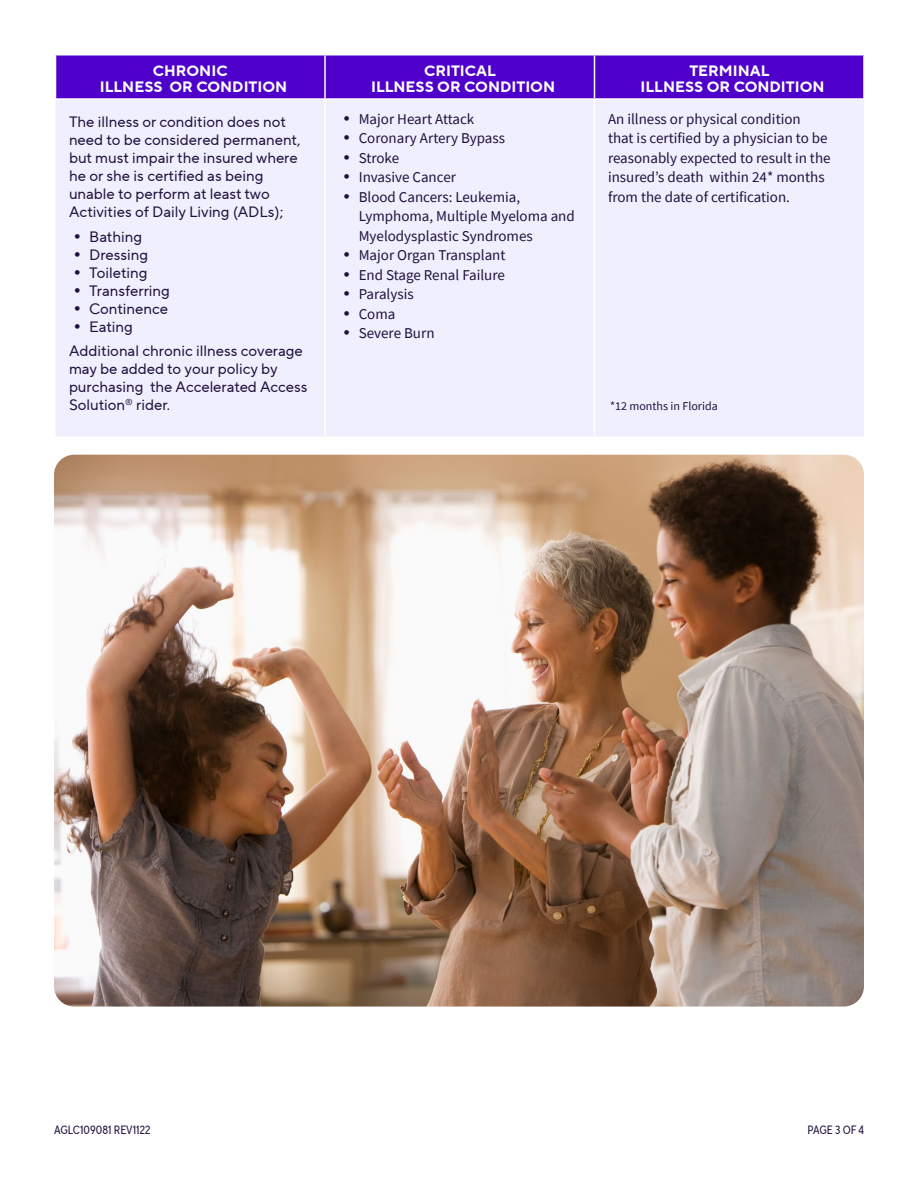
<style>
.page{position:relative;width:918px;height:1188px;background:#fff}
.page>*{position:absolute;margin:0;border:0;box-sizing:border-box;transform-origin:0 0}
.t1{font:15px/19.5px "Source Sans Pro";color:#20113e}
.t2{font:15px/18px "TT Norms Pro";color:#20113e}
.t3{font:700 15px/16.5px "TT Norms Pro";color:#fff;text-align:center}
.t4{font:12px "TT Norms Pro Cond";color:#20113e}
.t5{font:12px "Source Sans Pro";color:#20113e}
.s1{font-family:"Futura PT";font-size:16.5px}
</style>
<div class="page">
<img style="left:54px;top:455px;width:810px;height:552px">
<div style="left:56px;top:56px;width:807px;height:42px;background:#4f00ca"></div>
<div style="left:56px;top:100px;width:808px;height:336px;background:#f0effd"></div>
<hr style="left:324px;top:56px;width:2px;height:42px;background:#fff">
<hr style="left:594px;top:56px;width:1px;height:42px;background:#fff">
<hr style="left:324px;top:100px;width:2px;height:337px;background:#fff">
<hr style="left:594px;top:100px;width:1px;height:337px;background:#fff">
<h3 class="t3" style="left:100px;top:62px;width:189px">CHRONIC<br>ILLNESS OR CONDITION</h3>
<p class="t2" style="left:69px;top:112px;width:233px">The illness or condition does not need to be considered permanent, but must impair the insured where he or she is certified as being unable to perform at least two<br>Activities of Daily Living (ADLs);</p>
<p class="t2" style="left:69px;top:227px;width:75px"><span class="s1">•</span> Bathing</p>
<p class="t2" style="left:69px;top:245px;width:81px"><span class="s1">•</span> Dressing</p>
<p class="t2" style="left:69px;top:263px;width:80px"><span class="s1">•</span> Toileting</p>
<p class="t2" style="left:69px;top:281px;width:102px"><span class="s1">•</span> Transferring</p>
<p class="t2" style="left:69px;top:299px;width:100px"><span class="s1">•</span> Continence</p>
<p class="t2" style="left:69px;top:317px;width:65px"><span class="s1">•</span> Eating</p>
<p class="t2" style="left:69px;top:342px;width:240px">Additional chronic illness coverage may be added to your policy by purchasing the Accelerated Access<br>Solution<sup>®</sup> rider.</p>
<h3 class="t3" style="left:371px;top:62px;width:186px">CRITICAL<br>ILLNESS OR CONDITION</h3>
<p class="t1" style="left:339px;top:109px;width:137px"><span class="s1">•</span> Major Heart Attack</p>
<p class="t1" style="left:339px;top:128px;width:168px"><span class="s1">•</span> Coronary Artery Bypass</p>
<p class="t1" style="left:339px;top:148px;width:62px"><span class="s1">•</span> Stroke</p>
<p class="t1" style="left:339px;top:167px;width:119px"><span class="s1">•</span> Invasive Cancer</p>
<p class="t1" style="left:359px;top:187px;width:218px;text-indent:-20px"><span class="s1">•</span> Blood Cancers: Leukemia,<br>Lymphoma, Multiple Myeloma and<br>Myelodysplastic Syndromes</p>
<p class="t1" style="left:339px;top:245px;width:169px"><span class="s1">•</span> Major Organ Transplant</p>
<p class="t1" style="left:339px;top:265px;width:168px"><span class="s1">•</span> End Stage Renal Failure</p>
<p class="t1" style="left:339px;top:284px;width:77px"><span class="s1">•</span> Paralysis</p>
<p class="t1" style="left:339px;top:304px;width:58px"><span class="s1">•</span> Coma</p>
<p class="t1" style="left:339px;top:323px;width:98px"><span class="s1">•</span> Severe Burn</p>
<h3 class="t3" style="left:641px;top:62px;width:186px">TERMINAL<br>ILLNESS OR CONDITION</h3>
<p class="t1" style="left:608px;top:109px;width:224px">An illness or physical condition<br>that is certified by a physician to be reasonably expected to result in the insured’s death within 24* months</p>
<p class="t1" style="left:608px;top:187px;width:184px">from the date of certification.</p>
<p class="t5" style="left:610px;top:398px;width:109px">*12 months in Florida</p>
<p class="t4" style="left:54px;top:1121px;width:98px">AGLC109081 REV1122</p>
<p class="t4" style="left:807px;top:1121px;width:58px">PAGE 3 OF 4</p>
</div>
